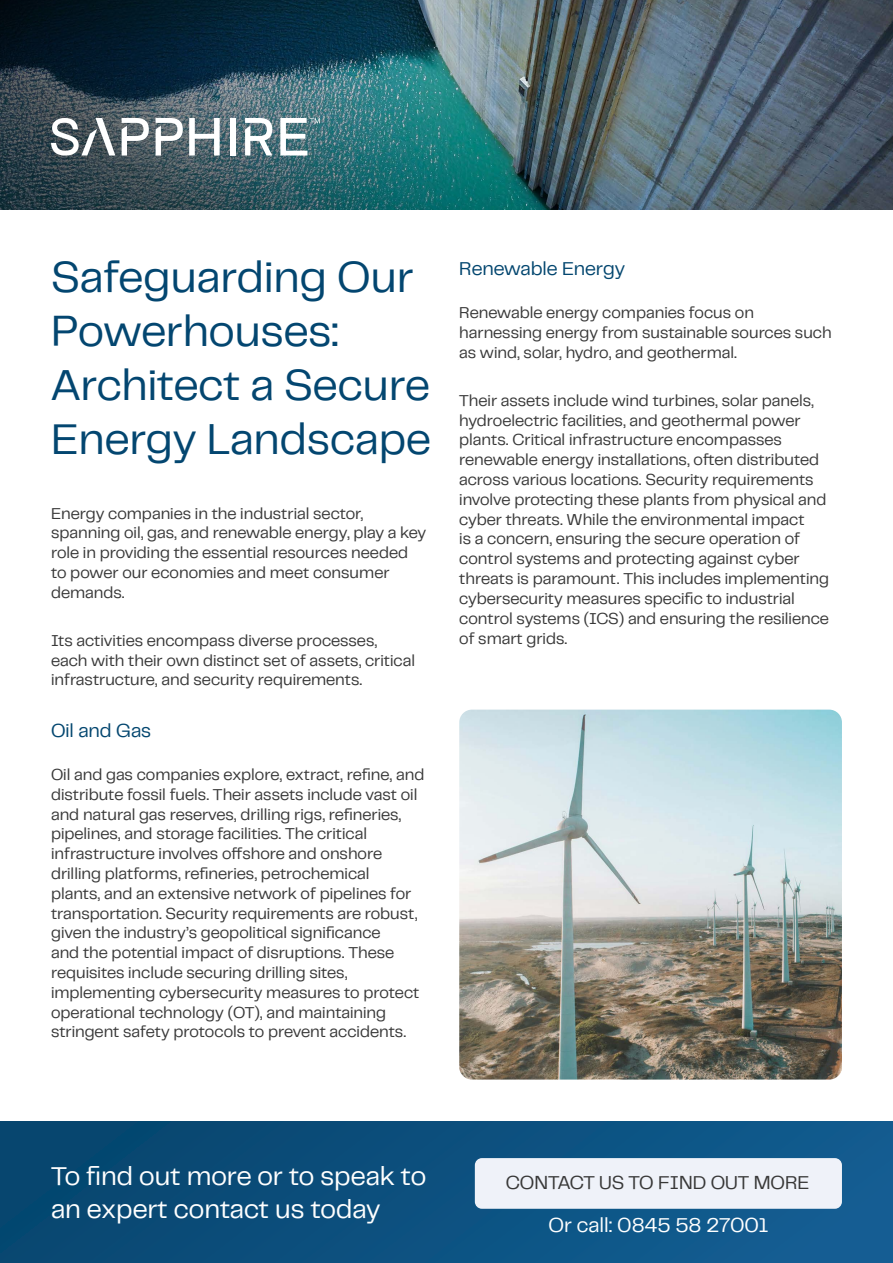
<style>
.page{position:relative;width:893px;height:1263px;background:#fff}
.page>*{position:absolute;margin:0;border:0;box-sizing:border-box;transform-origin:0 0}
.t1{font:45px/54px "PP Telegraf";color:#034670}
.t2{font:27px/32.4px "PP Telegraf";color:#fff}
.t3{font:21px "PP Telegraf";letter-spacing:-.005em;color:#fff}
.t4{font:19.5px "PP Telegraf";color:#03466f}
.t5{font:19.5px "PP Telegraf";color:#383838}
.t6{font:16.5px/19.8px "PP Telegraf";color:#383838}
</style>
<div class="page">
<img style="left:589px;top:0;width:304px;height:209px">
<img style="left:0;top:0;width:589px;height:209px">
<svg style="left:189px;top:118px;width:31px;height:38px"></svg>
<svg style="left:122px;top:118px;width:27px;height:38px"></svg>
<svg style="left:156px;top:118px;width:27px;height:38px"></svg>
<div style="left:230px;top:118px;width:5px;height:38px;background:#fff"></div>
<svg style="left:245px;top:118px;width:27px;height:38px"></svg>
<svg style="left:51px;top:118px;width:64px;height:38px"></svg>
<svg style="left:280px;top:118px;width:40px;height:38px"></svg>
<div style="left:0;top:1121px;width:893px;height:142px;background:linear-gradient(to right,#06456d,#135e93)"></div>
<div style="left:475px;top:1158px;width:367px;height:51px;background:#eff2f9;border-radius:7px"></div>
<img style="left:459px;top:710px;width:383px;height:369px">
<p class="t1" style="left:51px;top:248px;width:381px">Safeguarding Our<br>Powerhouses:<br>Architect a Secure<br>Energy Landscape</p>
<p class="t4" style="left:459px;top:256px;width:167px">Renewable Energy</p>
<p class="t6" style="left:459px;top:302px;width:374px">Renewable energy companies focus on harnessing energy from sustainable sources such as wind, solar, hydro, and geothermal.</p>
<p class="t6" style="left:459px;top:390px;width:371px">Their assets include wind turbines, solar panels, hydroelectric facilities, and geothermal power plants. Critical infrastructure encompasses renewable energy installations, often distributed across various locations. Security requirements involve protecting these plants from physical and cyber threats. While the environmental impact<br>is a concern, ensuring the secure operation of control systems and protecting against cyber threats is paramount. This includes implementing cybersecurity measures specific to industrial control systems (ICS) and ensuring the resilience of smart grids.</p>
<p class="t6" style="left:51px;top:502px;width:377px">Energy companies in the industrial sector, spanning oil, gas, and renewable energy, play a key role in providing the essential resources needed to power our economies and meet consumer demands.</p>
<p class="t6" style="left:51px;top:630px;width:366px">Its activities encompass diverse processes, each with their own distinct set of assets, critical infrastructure, and security requirements.</p>
<p class="t4" style="left:51px;top:717px;width:102px">Oil and Gas</p>
<p class="t6" style="left:51px;top:764px;width:375px">Oil and gas companies explore, extract, refine, and distribute fossil fuels. Their assets include vast oil and natural gas reserves, drilling rigs, refineries, pipelines, and storage facilities. The critical infrastructure involves offshore and onshore drilling platforms, refineries, petrochemical<br>plants, and an extensive network of pipelines for transportation. Security requirements are robust, given the industry’s geopolitical significance<br>and the potential impact of disruptions. These requisites include securing drilling sites, implementing cybersecurity measures to protect operational technology (OT), and maintaining stringent safety protocols to prevent accidents.</p>
<p class="t2" style="left:51px;top:1159px;width:377px">To find out more or to speak to an expert contact us today</p>
<p class="t5" style="left:506px;top:1170px;width:305px">CONTACT US TO FIND OUT MORE</p>
<p class="t3" style="left:548px;top:1211px;width:221px">Or call: 0845 58 27001</p>
</div>
